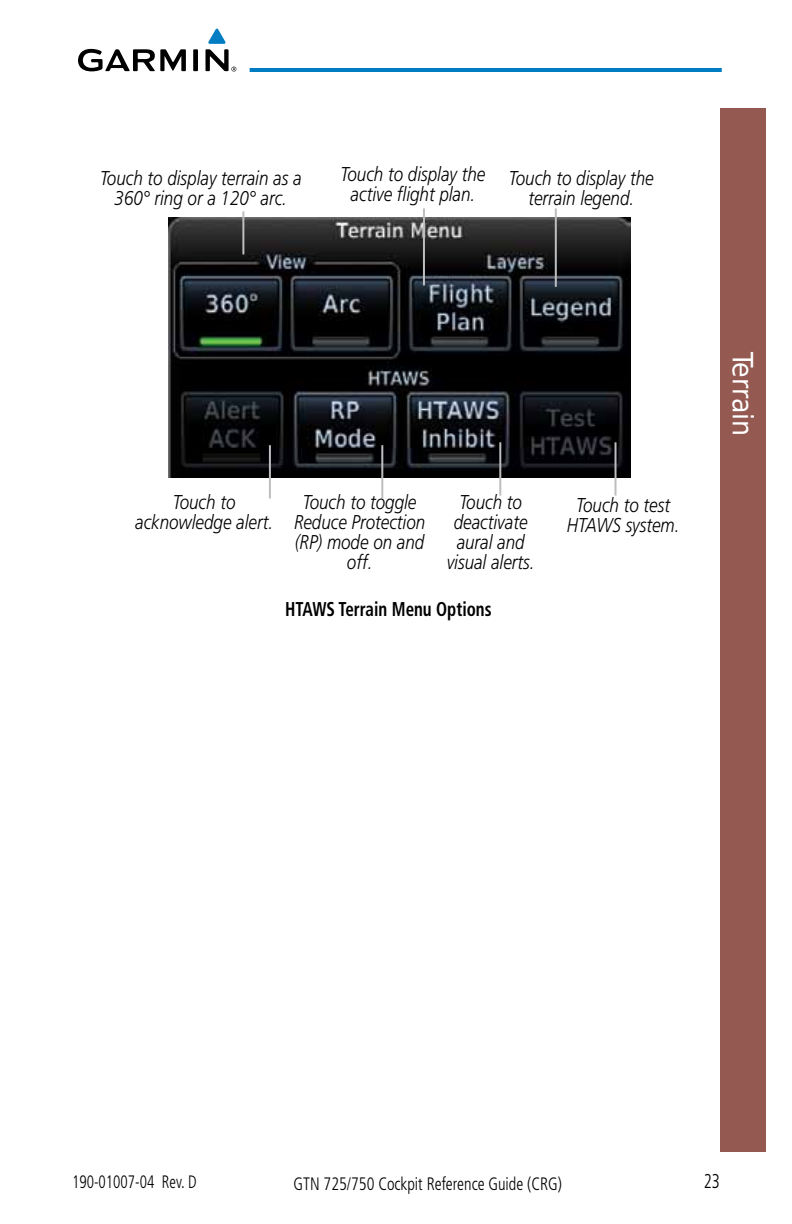
<style>
.page{position:relative;width:792px;height:1224px;background:#fff}
.page>*{position:absolute;margin:0;border:0;box-sizing:border-box;transform-origin:0 0}
.t1{font:28px "DejaVu Sans Condensed";color:#fff}
.t2{font:italic 300 20px/20px "Frutiger";color:#000;text-align:center;scale:.85 1}
.t3{font:700 condensed 20px "Frutiger";color:#000;scale:.85 1}
.t4{font:300 condensed 20px "Frutiger";color:#000;scale:.85 1}
.t5{font:300 condensed 18px "Frutiger";color:#000;scale:.9 1}
.t6{font:300 condensed 18px "Frutiger";color:#000;scale:.85 1}
</style>
<div class="page">
<hr style="left:250px;top:68px;width:472px;height:4px;background:#007cc3">
<svg style="left:78px;top:29px;width:158px;height:43px"></svg>
<div style="left:720px;top:108px;width:45px;height:1044px;background:#945a51"></div>
<img style="left:168px;top:218px;width:462px;height:260px">
<hr style="left:555px;top:208px;width:2px;height:79px;background:#bcbec0">
<hr style="left:423px;top:208px;width:2px;height:77px;background:#bcbec0">
<hr style="left:242px;top:211px;width:2px;height:43px;background:#bcbec0">
<hr style="left:269px;top:445px;width:2px;height:53px;background:#bcbec0">
<hr style="left:381px;top:445px;width:2px;height:53px;background:#bcbec0">
<hr style="left:615px;top:442px;width:2px;height:54px;background:#bcbec0">
<hr style="left:499px;top:442px;width:2px;height:54px;background:#bcbec0">
<p class="t2" style="left:341px;top:164px;width:172px">Touch to display the active flight plan.</p>
<p class="t2" style="left:100px;top:168px;width:239px">Touch to display terrain as a<br>360° ring or a 120° arc.</p>
<p class="t2" style="left:509px;top:168px;width:172px">Touch to display the terrain legend.</p>
<p class="t2" style="left:135px;top:492px;width:164px">Touch to acknowledge alert.</p>
<p class="t2" style="left:294px;top:492px;width:156px">Touch to toggle<br>Reduce Protection (RP) mode on and off.</p>
<p class="t2" style="left:567px;top:495px;width:134px">Touch to test<br>HTAWS system.</p>
<p class="t2" style="left:447px;top:492px;width:105px">Touch to deactivate aural and visual alerts.</p>
<p class="t3" style="left:285px;top:598px;width:244px">HTAWS Terrain Menu Options</p>
<h1 class="t1" style="left:766px;top:352px;width:86px;rotate:90deg">Terrain</h1>
<p class="t6" style="left:72px;top:1172px;width:148px">190-01007-04 Rev. D</p>
<p class="t5" style="left:294px;top:1173px;width:300px">GTN 725/750 Cockpit Reference Guide (CRG)</p>
<p class="t4" style="left:704px;top:1170px;width:21px">23</p>
</div>
